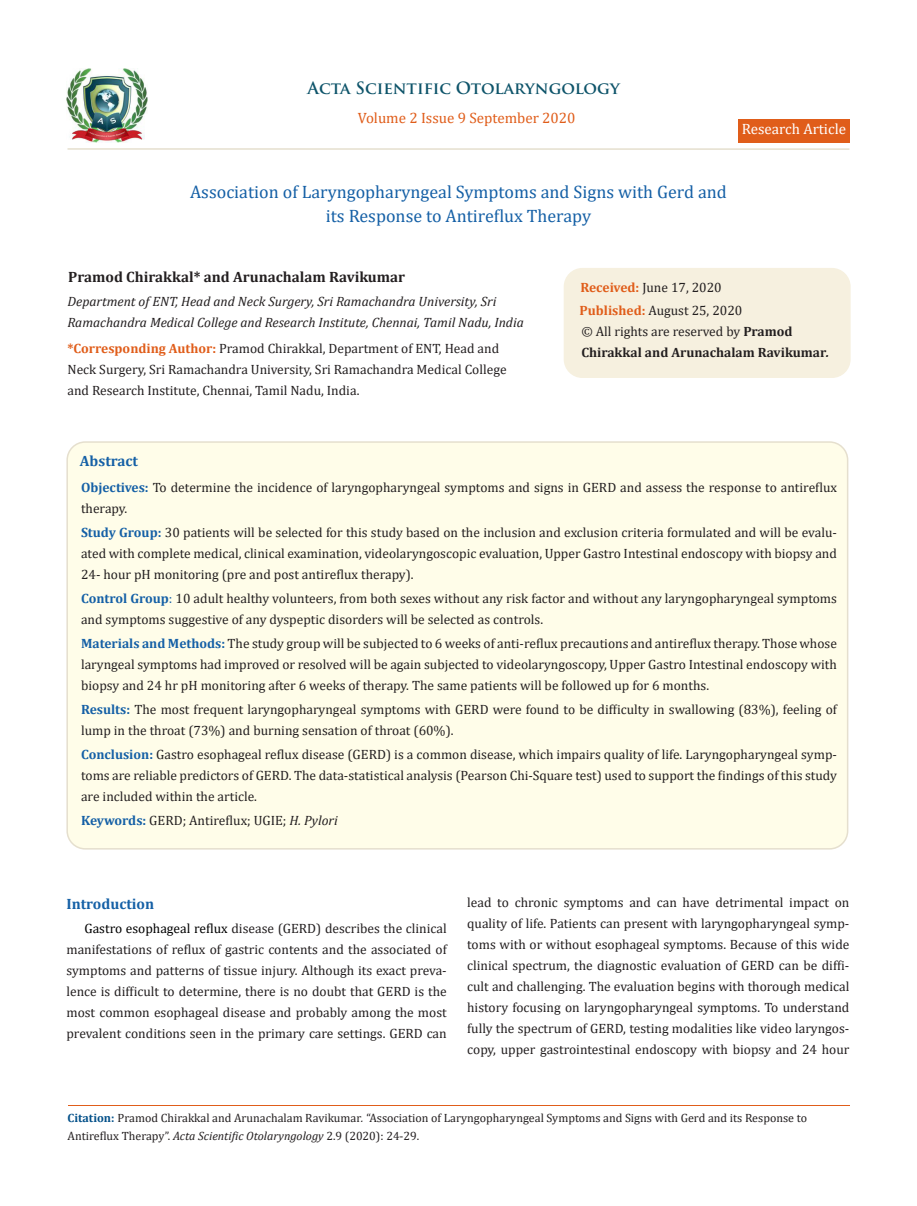
<style>
.page{position:relative;width:917px;height:1206px;background:#fff}
.page>*{position:absolute;margin:0;border:0;box-sizing:border-box;transform-origin:0 0}
.t1{font:18px/24px "Cambria";color:#1560a6;text-align:center}
.t2{font:700 16.5px "Trajan Pro";color:#0e546a}
.t3{font:700 15px "Cambria";color:#231f20}
.t4{font:15px "Cambria";color:#e05d1a}
.t5{font:700 15px "Cambria";color:#1560a6}
.t6{font:15px "Cambria";color:#fff}
.t7{font:13.5px/21px "Cambria";color:#231f20;text-align:justify}
.t8{font:italic 13.5px/21px "Cambria";color:#231f20}
.t9{font:700 13.5px/21px "Cambria";color:#231f20}
.t10{font:12px/18px "Cambria";color:#231f20}
.s1{font-weight:700;color:#e05d1a}
.s2{font-weight:400}
.s3{font-style:italic}
.s4{font-weight:700;color:#1560a6}
.s5{color:#1560a6}
.s6{color:#000}
.s7{font-weight:700;color:#035089}
</style>
<div class="page">
<img style="left:67px;top:68px;width:80px;height:74px">
<div style="left:738px;top:119px;width:111px;height:23px;background:#e05d1a"></div>
<div style="left:564px;top:269px;width:285px;height:108px;background:#f6f0df;border-radius:18px"></div>
<div style="left:563px;top:268px;width:287px;height:110px;border:2px solid #f6f0df;border-radius:18px"></div>
<div style="left:67px;top:442px;width:780px;height:407px;background:#fffde9;border-radius:18px"></div>
<div style="left:66px;top:441px;width:782px;height:409px;border:2px solid #e5dfce;border-radius:18px"></div>
<hr style="left:68px;top:1105px;width:781px;height:1px;background:#e05d1a">
<hr style="left:67px;top:148px;width:782px;height:2px;background:#e5dfce">
<p class="t2" style="left:307px;top:77px;width:314px">Acta Scientific Otolaryngology</p>
<p class="t4" style="left:358px;top:109px;width:219px">Volume 2 Issue 9 September 2020</p>
<p class="t6" style="left:741px;top:120px;width:106px">Research Article</p>
<p class="t1" style="left:190px;top:180px;width:538px">Association of Laryngopharyngeal Symptoms and Signs with Gerd and its Response to Antireflux Therapy</p>
<p class="t3" style="left:68px;top:266px;width:338px">Pramod Chirakkal* and Arunachalam Ravikumar</p>
<p class="t8" style="left:67px;top:291px;width:458px">Department of ENT, Head and Neck Surgery, Sri Ramachandra University, Sri<br>Ramachandra Medical College and Research Institute, Chennai, Tamil Nadu, India</p>
<p class="t7" style="left:67px;top:338px;width:440px;text-align:left"><span class="s1">*Corresponding Author:</span> Pramod Chirakkal, Department of ENT, Head and<br>Neck Surgery, Sri Ramachandra University, Sri Ramachandra Medical College and Research Institute, Chennai, Tamil Nadu, India.</p>
<p class="t7" style="left:580px;top:277px;width:143px"><span class="s1">Received:</span> June 17, 2020</p>
<p class="t7" style="left:579px;top:300px;width:164px"><span class="s1">Published:</span> August 25, 2020</p>
<p class="t9" style="left:581px;top:321px;width:249px"><span class="s2">© All rights are reserved by</span> Pramod<br>Chirakkal and Arunachalam Ravikumar<span class="s3">.</span></p>
<p class="t5" style="left:80px;top:450px;width:60px">Abstract</p>
<p class="t7" style="left:81px;top:477px;width:757px"><span class="s4">Objectives:</span> To determine the incidence of laryngopharyngeal symptoms and signs in GERD and assess the response to antireflux therapy.</p>
<p class="t7" style="left:81px;top:522px;width:757px"><span class="s4">Study Group:</span> 30 patients will be selected for this study based on the inclusion and exclusion criteria formulated and will be evalu&shy;ated with complete medical, clinical examination, videolaryngoscopic evaluation, Upper Gastro Intestinal endoscopy with biopsy and 24- hour pH monitoring (pre and post antireflux therapy).</p>
<p class="t7" style="left:81px;top:588px;width:757px"><span class="s4">Control Group</span><span class="s5">:</span> 10 adult healthy volunteers, from both sexes without any risk factor and without any laryngopharyngeal symptoms and symptoms suggestive of any dyspeptic disorders will be selected as controls.</p>
<p class="t7" style="left:81px;top:633px;width:757px"><span class="s4">Materials and Methods:</span> The study group will be subjected to 6 weeks of anti-reflux precautions and antireflux therapy. Those whose laryngeal symptoms had improved or resolved will be again subjected to videolaryngoscopy, Upper Gastro Intestinal endoscopy with biopsy and 24 hr pH monitoring after 6 weeks of therapy. The same patients will be followed up for 6 months.</p>
<p class="t7" style="left:81px;top:699px;width:757px"><span class="s4">Results:</span> The most frequent laryngopharyngeal symptoms with GERD were found to be difficulty in swallowing (83%), feeling of lump in the throat (73%) and burning sensation of throat (60%).</p>
<p class="t7" style="left:81px;top:744px;width:757px"><span class="s4">Conclusion:</span> Gastro esophageal reflux disease (GERD) is a common disease, which impairs quality of life. Laryngopharyngeal symp&shy;toms are reliable predictors of GERD. The data-statistical analysis (Pearson Chi-Square test) used to support the findings of this study are included within the article.</p>
<p class="t7" style="left:81px;top:810px;width:258px"><span class="s4">Keywords:</span> GERD; Antireflux; UGIE; <span class="s3">H. Pylori</span></p>
<p class="t5" style="left:66px;top:893px;width:89px">Introduction</p>
<p class="t7" style="left:66px;top:918px;width:382px;text-indent:18px"><span class="s6">Gastro esophageal reflux</span> disease (GERD) describes the clinical manifestations of reflux of gastric contents and the associated of symptoms and patterns of tissue injury. Although its exact preva&shy;lence is difficult to determine, there is no doubt that GERD is the most common esophageal disease and probably among the most prevalent conditions seen in the primary care settings. GERD can</p>
<p class="t7" style="left:467px;top:891px;width:384px">lead to chronic symptoms and can have detrimental impact on quality of life. Patients can present with laryngopharyngeal symp&shy;toms with or without esophageal symptoms. Because of this wide clinical spectrum, the diagnostic evaluation of GERD can be diffi&shy;cult and challenging. The evaluation begins with thorough medical history focusing on laryngopharyngeal symptoms. To understand fully the spectrum of GERD, testing modalities like video laryngos&shy;copy, upper gastrointestinal endoscopy with biopsy and 24 hour</p>
<p class="t10" style="left:68px;top:1109px;width:741px"><span class="s7">Citation:</span> Pramod Chirakkal and Arunachalam Ravikumar<span class="s3">.</span> “Association of Laryngopharyngeal Symptoms and Signs with Gerd and its Response to<br>Antireflux Therapy”. <span class="s3">Acta Scientific Otolaryngology</span> 2.9 (2020): 24-29.</p>
</div>
